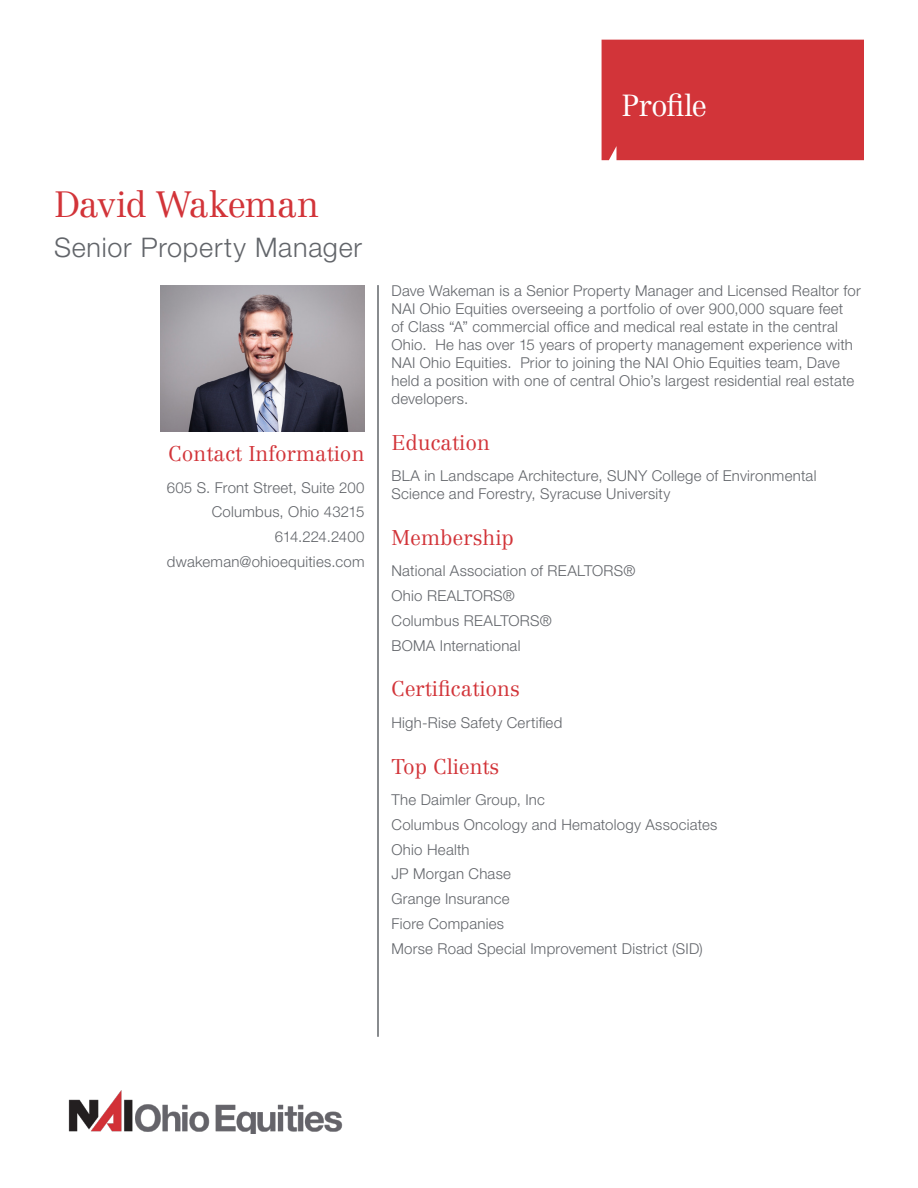
<style>
.page{position:relative;width:918px;height:1188px;background:#fff}
.page>*{position:absolute;margin:0;border:0;box-sizing:border-box;transform-origin:0 0}
.Agent_Name{font:300 36px "Centennial LT Std";letter-spacing:-.03em;color:#d23439}
.Property_Name{font:300 30px "Centennial LT Std";letter-spacing:-.035em;color:#fff}
.Job_Title{font:300 27px "Helvetica Neue LT Std";letter-spacing:.025em;color:#62656a}
.Sub_Heading_-_Left_A{font:300 21px "Centennial LT Std";color:#d23439}
.SubHeading{font:300 21px "Centennial LT Std";color:#d23439}
.Body_-_Left_Alignmen{font:300 15px/18px "Helvetica Neue LT Std";letter-spacing:.015em;color:#62656a}
.Body{font:300 15px "Helvetica Neue LT Std";letter-spacing:.015em;color:#62656a}
.Body-2{font:300 15px "Helvetica Neue LT Std";letter-spacing:-.02em;color:#62656a}
</style>
<div class="page">
<div style="left:602px;top:40px;width:262px;height:120px;background:#d23439"></div>
<hr style="left:377px;top:285px;width:2px;height:752px;background:#62656a">
<img style="left:161px;top:285px;width:203px;height:147px">
<img style="left:68px;top:1090px;width:275px;height:44px">
<p class="Property_Name" style="left:621px;top:87px;width:87px">Profile</p>
<p class="Agent_Name" style="left:54px;top:183px;width:267px">David Wakeman</p>
<p class="Job_Title" style="left:54px;top:230px;width:310px">Senior Property Manager</p>
<p class="SubHeading" style="left:169px;top:441px;width:197px">Contact Information</p>
<p class="Body" style="left:167px;top:478px;width:199px">605 S. Front Street, Suite 200</p>
<p class="Body" style="left:212px;top:503px;width:154px">Columbus, Ohio 43215</p>
<p class="Body-2" style="left:275px;top:528px;width:91px">614.224.2400</p>
<p class="Body" style="left:167px;top:552px;width:199px">dwakeman@ohioequities.com</p>
<p class="Body_-_Left_Alignmen" style="left:392px;top:281px;width:471px">Dave Wakeman is a Senior Property Manager and Licensed Realtor for NAI Ohio Equities overseeing a portfolio of over 900,000 square feet<br>of Class “A” commercial office and medical real estate in the central Ohio. He has over 15 years of property management experience with NAI Ohio Equities. Prior to joining the NAI Ohio Equities team, Dave held a position with one of central Ohio’s largest residential real estate developers.</p>
<p class="Sub_Heading_-_Left_A" style="left:392px;top:430px;width:100px">Education</p>
<p class="Body_-_Left_Alignmen" style="left:392px;top:466px;width:427px">BLA in Landscape Architecture, SUNY College of Environmental<br>Science and Forestry, Syracuse University</p>
<p class="Sub_Heading_-_Left_A" style="left:392px;top:525px;width:124px">Membership</p>
<p class="Body_-_Left_Alignmen" style="left:392px;top:562px;width:245px">National Association of REALTORS®</p>
<p class="Body_-_Left_Alignmen" style="left:392px;top:586px;width:125px">Ohio REALTORS®</p>
<p class="Body_-_Left_Alignmen" style="left:392px;top:611px;width:162px">Columbus REALTORS®</p>
<p class="Body_-_Left_Alignmen" style="left:392px;top:636px;width:130px">BOMA International</p>
<p class="Sub_Heading_-_Left_A" style="left:392px;top:676px;width:130px">Certifications</p>
<p class="Body_-_Left_Alignmen" style="left:392px;top:713px;width:172px">High-Rise Safety Certified</p>
<p class="Sub_Heading_-_Left_A" style="left:392px;top:754px;width:109px">Top Clients</p>
<p class="Body_-_Left_Alignmen" style="left:392px;top:790px;width:155px">The Daimler Group, Inc</p>
<p class="Body_-_Left_Alignmen" style="left:392px;top:815px;width:327px">Columbus Oncology and Hematology Associates</p>
<p class="Body_-_Left_Alignmen" style="left:392px;top:840px;width:80px">Ohio Health</p>
<p class="Body_-_Left_Alignmen" style="left:392px;top:865px;width:121px">JP Morgan Chase</p>
<p class="Body_-_Left_Alignmen" style="left:392px;top:889px;width:120px">Grange Insurance</p>
<p class="Body_-_Left_Alignmen" style="left:392px;top:914px;width:114px">Fiore Companies</p>
<p class="Body_-_Left_Alignmen" style="left:392px;top:939px;width:313px">Morse Road Special Improvement District (SID)</p>
</div>
